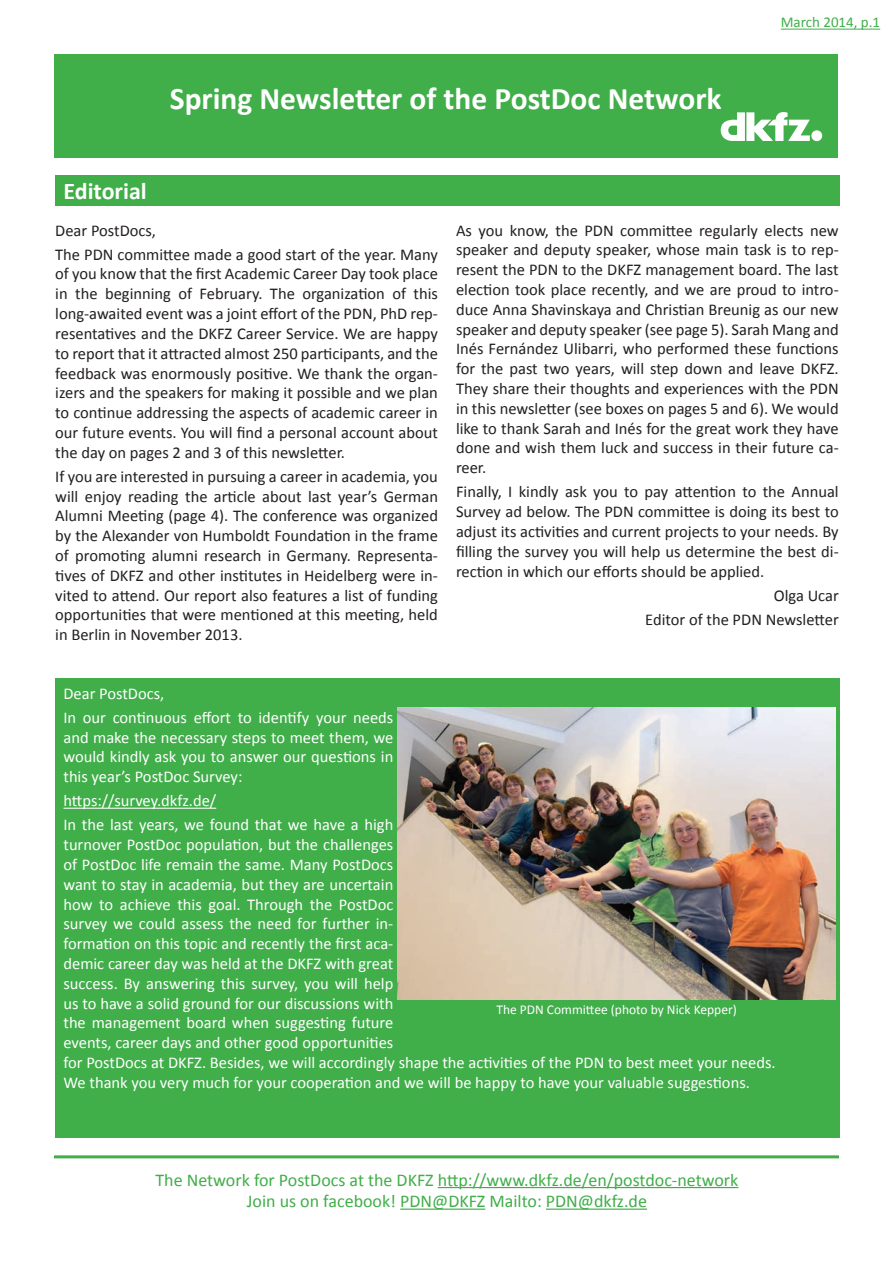
<style>
.page{position:relative;width:893px;height:1263px;background:#fff}
.page>*{position:absolute;margin:0;border:0;box-sizing:border-box;transform-origin:0 0}
.t1{font:700 31.5px "Calibri";color:#fff}
.t2{font:700 24px "Calibri";color:#fff}
.t3{font:18px/21.6px "Calibri";color:#40ae49;text-align:center}
.t4{font:16.5px/19.8px "Calibri";color:#231f20;text-align:justify}
.t5{font:16.5px/19.8px "Calibri";color:#fff}
.t6{font:15px "Calibri";color:#40ae49}
.t7{font:13.5px "Calibri";color:#fff}
</style>
<div class="page">
<hr style="left:438px;top:1187px;width:300px;height:1px;background:#40ae49">
<hr style="left:400px;top:1208px;width:85px;height:2px;background:#40ae49">
<hr style="left:546px;top:1208px;width:101px;height:2px;background:#40ae49">
<hr style="left:54px;top:1155px;width:785px;height:3px;background:#40ae49">
<div style="left:54px;top:54px;width:783px;height:103px;background:#40ae49"></div>
<div style="left:811px;top:130px;width:11px;height:11px;background:#fff;border-radius:50%"></div>
<svg style="left:721px;top:112px;width:89px;height:29px"></svg>
<hr style="left:781px;top:29px;width:99px;height:1px;background:#40ae49">
<div style="left:55px;top:175px;width:785px;height:31px;background:#40ae49"></div>
<div style="left:55px;top:678px;width:785px;height:459px;background:#40ae49"></div>
<hr style="left:63px;top:808px;width:153px;height:1px;background:#fff">
<img style="left:398px;top:708px;width:438px;height:292px">
<h1 class="t1" style="left:170px;top:78px;width:553px">Spring Newsletter of the PostDoc Network</h1>
<h2 class="t2" style="left:63px;top:176px;width:85px">Editorial</h2>
<p class="t6" style="left:781px;top:13px;width:101px">March 2014, p.1</p>
<p class="t4" style="left:55px;top:218px;width:384px;line-height:24px">Dear PostDocs,<br>The PDN committee made a good start of the year. Many</p>
<p class="t4" style="left:55px;top:264px;width:384px">of you know that the first Academic Career Day took place in the beginning of February. The organization of this long-awaited event was a joint effort of the PDN, PhD rep&shy;resentatives and the DKFZ Career Service. We are happy to report that it attracted almost 250 participants, and the feedback was enormously positive. We thank the organ&shy;izers and the speakers for making it possible and we plan to continue addressing the aspects of academic career in our future events. You will find a personal account about the day on pages 2 and 3 of this newsletter.</p>
<p class="t4" style="left:55px;top:466px;width:384px">If you are interested in pursuing a career in academia, you will enjoy reading the article about last year’s German Alumni Meeting (page 4). The conference was organized by the Alexander von Humboldt Foundation in the frame of promoting alumni research in Germany. Representa&shy;tives of DKFZ and other institutes in Heidelberg were in&shy;vited to attend. Our report also features a list of funding opportunities that were mentioned at this meeting, held in Berlin in November 2013.</p>
<p class="t4" style="left:456px;top:220px;width:384px">As you know, the PDN committee regularly elects new speaker and deputy speaker, whose main task is to rep&shy;resent the PDN to the DKFZ management board. The last election took place recently, and we are proud to intro&shy;duce Anna Shavinskaya and Christian Breunig as our new speaker and deputy speaker (see page 5). Sarah Mang and Inés Fernández Ulibarri, who performed these functions for the past two years, will step down and leave DKFZ.<br>They share their thoughts and experiences with the PDN in this newsletter (see boxes on pages 5 and 6). We would like to thank Sarah and Inés for the great work they have done and wish them luck and success in their future ca&shy;reer.</p>
<p class="t4" style="left:456px;top:482px;width:384px">Finally, I kindly ask you to pay attention to the Annual Survey ad below. The PDN committee is doing its best to adjust its activities and current projects to your needs. By filling the survey you will help us determine the best di&shy;rection in which our efforts should be applied.</p>
<p class="t4" style="left:645px;top:583px;width:195px;line-height:24px;text-align:right">Olga Ucar<br>Editor of the PDN Newsletter</p>
<p class="t5" style="left:63px;top:681px;width:331px;line-height:24px">Dear PostDocs,<br>In our continuous effort to identify your needs</p>
<p class="t5" style="left:63px;top:727px;width:331px;text-align:justify">and make the necessary steps to meet them, we would kindly ask you to answer our questions in this year’s PostDoc Survey:</p>
<p class="t5" style="left:63px;top:789px;width:331px;line-height:24px">https://survey.dkfz.de/<br>In the last years, we found that we have a high</p>
<p class="t5" style="left:63px;top:835px;width:714px">turnover PostDoc population, but the challenges<br>of PostDoc life remain the same. Many PostDocs<br>want to stay in academia, but they are uncertain<br>how to achieve this goal. Through the PostDoc<br>survey we could assess the need for further in-<br>formation on this topic and recently the first aca-<br>demic career day was held at the DKFZ with great<br>success. By answering this survey, you will help<br>us to have a solid ground for our discussions with<br>the management board when suggesting future<br>events, career days and other good opportunities<br>for PostDocs at DKFZ. Besides, we will accordingly shape the activities of the PDN to best meet your needs.<br>We thank you very much for your cooperation and we will be happy to have your valuable suggestions.</p>
<p class="t7" style="left:496px;top:1001px;width:242px">The PDN Committee (photo by Nick Kepper)</p>
<p class="t3" style="left:155px;top:1169px;width:584px">The Network for PostDocs at the DKFZ http://www.dkfz.de/en/postdoc-network<br>Join us on facebook! PDN@DKFZ Mailto: PDN@dkfz.de</p>
</div>
